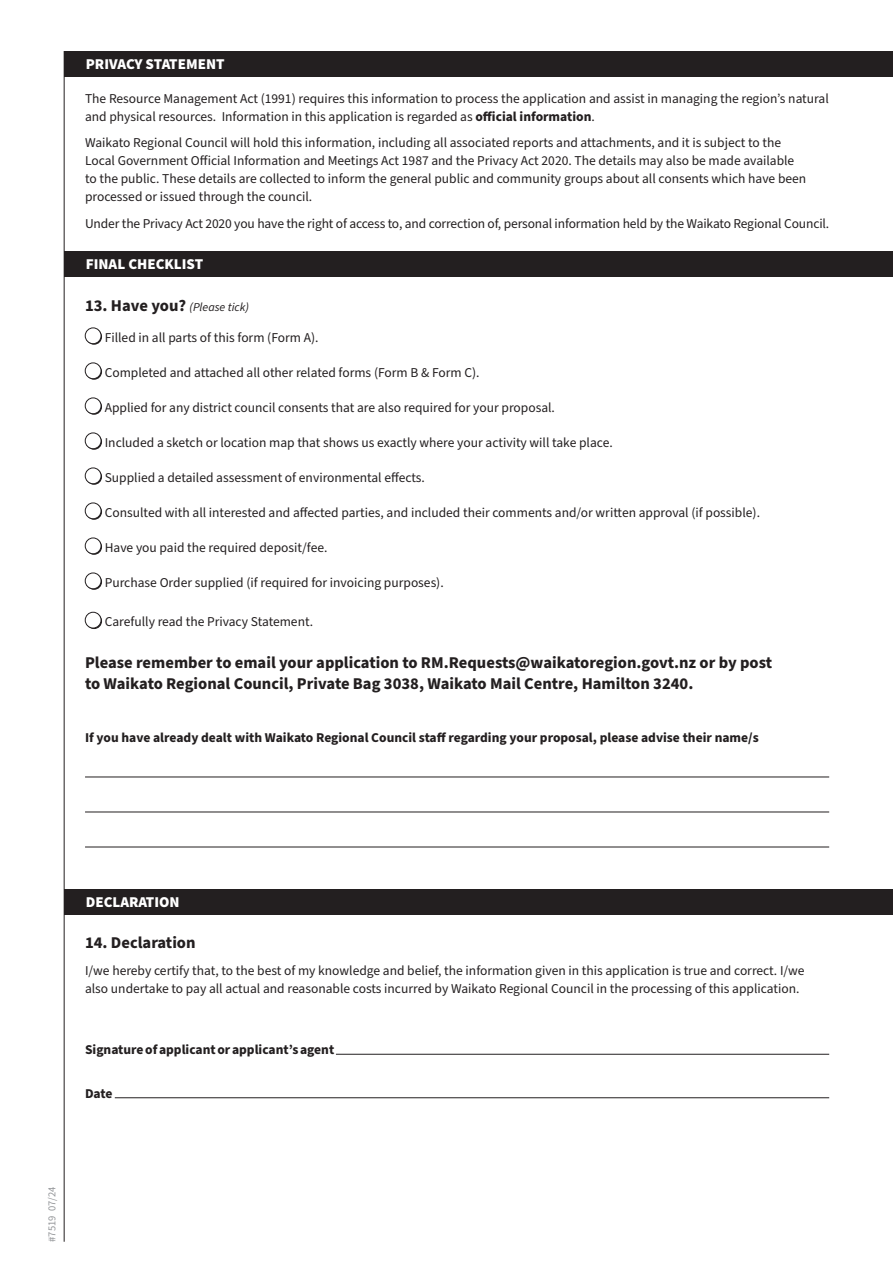
<style>
.page{position:relative;width:893px;height:1263px;background:#fff}
.page>*{position:absolute;margin:0;border:0;box-sizing:border-box;transform-origin:0 0}
.t1{font:700 16.5px/21px "Source Sans Pro";color:#231f20}
.t2{font:900 15px "Source Sans Pro";color:#fff}
.t3{font:13.5px/18px "Source Sans Pro";color:#231f20}
.t4{font:700 13.5px "Source Sans Pro";color:#231f20}
.t5{font:italic 12px "Source Sans Pro";color:#231f20}
.t6{font:10.5px "Source Sans Pro";letter-spacing:.005em;color:#939598}
.s1{font-weight:700}
.s2{font-weight:700;font-style:normal;font-size:16.5px}
</style>
<div class="page">
<hr style="left:64px;top:51px;width:1px;height:1191px;background:#231f20">
<svg style="left:86px;top:329px;width:16px;height:16px"></svg>
<div style="left:85px;top:328px;width:16px;height:16px;background:#fff;border-radius:50%"></div>
<div style="left:85px;top:328px;width:16px;height:16px;border:1px solid #231f20;border-radius:50%"></div>
<svg style="left:86px;top:364px;width:16px;height:16px"></svg>
<div style="left:85px;top:363px;width:16px;height:16px;background:#fff;border-radius:50%"></div>
<div style="left:85px;top:363px;width:16px;height:16px;border:1px solid #231f20;border-radius:50%"></div>
<svg style="left:86px;top:399px;width:16px;height:16px"></svg>
<div style="left:85px;top:398px;width:16px;height:16px;background:#fff;border-radius:50%"></div>
<div style="left:85px;top:398px;width:16px;height:16px;border:1px solid #231f20;border-radius:50%"></div>
<svg style="left:86px;top:434px;width:16px;height:16px"></svg>
<div style="left:85px;top:433px;width:16px;height:16px;background:#fff;border-radius:50%"></div>
<div style="left:85px;top:433px;width:16px;height:16px;border:1px solid #231f20;border-radius:50%"></div>
<svg style="left:86px;top:469px;width:16px;height:16px"></svg>
<div style="left:85px;top:468px;width:16px;height:16px;background:#fff;border-radius:50%"></div>
<div style="left:85px;top:468px;width:16px;height:16px;border:1px solid #231f20;border-radius:50%"></div>
<svg style="left:86px;top:504px;width:16px;height:16px"></svg>
<div style="left:85px;top:503px;width:16px;height:16px;background:#fff;border-radius:50%"></div>
<div style="left:85px;top:503px;width:16px;height:16px;border:1px solid #231f20;border-radius:50%"></div>
<svg style="left:86px;top:539px;width:16px;height:16px"></svg>
<div style="left:85px;top:538px;width:16px;height:16px;background:#fff;border-radius:50%"></div>
<div style="left:85px;top:538px;width:16px;height:16px;border:1px solid #231f20;border-radius:50%"></div>
<svg style="left:86px;top:574px;width:16px;height:16px"></svg>
<div style="left:85px;top:573px;width:16px;height:16px;background:#fff;border-radius:50%"></div>
<div style="left:85px;top:573px;width:16px;height:16px;border:1px solid #231f20;border-radius:50%"></div>
<svg style="left:86px;top:613px;width:16px;height:16px"></svg>
<div style="left:85px;top:612px;width:16px;height:16px;background:#fff;border-radius:50%"></div>
<div style="left:85px;top:612px;width:16px;height:16px;border:1px solid #231f20;border-radius:50%"></div>
<hr style="left:85px;top:777px;width:744px;height:1px;background:#231f20">
<hr style="left:85px;top:812px;width:744px;height:1px;background:#231f20">
<hr style="left:85px;top:847px;width:744px;height:1px;background:#231f20">
<div style="left:65px;top:251px;width:828px;height:25px;background:#231f20"></div>
<div style="left:65px;top:51px;width:828px;height:26px;background:#231f20"></div>
<div style="left:65px;top:889px;width:828px;height:25px;background:#231f20"></div>
<hr style="left:336px;top:1054px;width:493px;height:1px;background:#231f20">
<hr style="left:115px;top:1097px;width:714px;height:1px;background:#231f20">
<p class="t2" style="left:86px;top:53px;width:140px">PRIVACY STATEMENT</p>
<p class="t3" style="left:85px;top:90px;width:745px">The Resource Management Act (1991) requires this information to process the application and assist in managing the region’s natural and physical resources. Information in this application is regarded as <span class="s1">official information</span>.</p>
<p class="t3" style="left:85px;top:134px;width:723px">Waikato Regional Council will hold this information, including all associated reports and attachments, and it is subject to the Local Government Official Information and Meetings Act 1987 and the Privacy Act 2020. The details may also be made available to the public. These details are collected to inform the general public and community groups about all consents which have been processed or issued through the council.</p>
<p class="t3" style="left:85px;top:215px;width:746px">Under the Privacy Act 2020 you have the right of access to, and correction of, personal information held by the Waikato Regional Council.</p>
<p class="t2" style="left:86px;top:253px;width:119px">FINAL CHECKLIST</p>
<p class="t5" style="left:85px;top:299px;width:165px"><span class="s2">13. Have you?</span> (Please tick)</p>
<p class="t3" style="left:105px;top:328px;width:215px">Filled in all parts of this form (Form A).</p>
<p class="t3" style="left:105px;top:363px;width:376px">Completed and attached all other related forms (Form B &amp; Form C).</p>
<p class="t3" style="left:105px;top:398px;width:452px">Applied for any district council consents that are also required for your proposal.</p>
<p class="t3" style="left:105px;top:433px;width:510px">Included a sketch or location map that shows us exactly where your activity will take place.</p>
<p class="t3" style="left:105px;top:468px;width:322px">Supplied a detailed assessment of environmental effects.</p>
<p class="t3" style="left:105px;top:503px;width:657px">Consulted with all interested and affected parties, and included their comments and/or written approval (if possible).</p>
<p class="t3" style="left:105px;top:538px;width:224px">Have you paid the required deposit/fee.</p>
<p class="t3" style="left:105px;top:573px;width:341px">Purchase Order supplied (if required for invoicing purposes).</p>
<p class="t3" style="left:105px;top:613px;width:210px">Carefully read the Privacy Statement.</p>
<p class="t1" style="left:85px;top:653px;width:689px">Please remember to email your application to RM.Requests@waikatoregion.govt.nz or by post to Waikato Regional Council, Private Bag 3038, Waikato Mail Centre, Hamilton 3240.</p>
<p class="t4" style="left:85px;top:728px;width:675px">If you have already dealt with Waikato Regional Council staff regarding your proposal, please advise their name/s</p>
<p class="t2" style="left:86px;top:891px;width:95px">DECLARATION</p>
<p class="t1" style="left:85px;top:933px;width:112px">14. Declaration</p>
<p class="t3" style="left:85px;top:962px;width:721px">I/we hereby certify that, to the best of my knowledge and belief, the information given in this application is true and correct. I/we also undertake to pay all actual and reasonable costs incurred by Waikato Regional Council in the processing of this application.</p>
<p class="t4" style="left:85px;top:1041px;width:251px">Signature of applicant or applicant’s agent</p>
<p class="t4" style="left:85px;top:1084px;width:29px">Date</p>
<p class="t6" style="left:45px;top:1242px;width:56px;rotate:-90deg">#7519 07/24</p>
</div>
